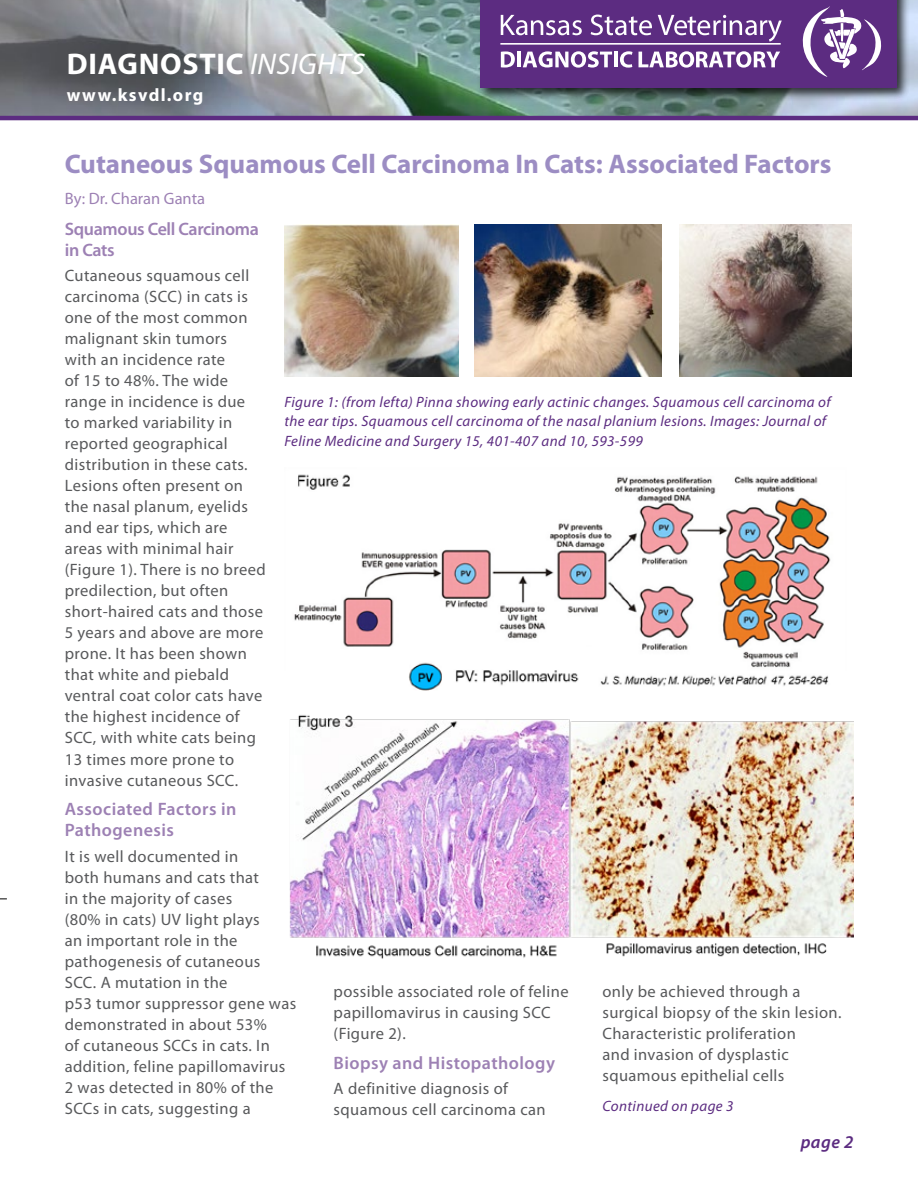
<style>
.page{position:relative;width:918px;height:1188px;background:#fff}
.page>*{position:absolute;margin:0;border:0;box-sizing:border-box;transform-origin:0 0}
.t1{font:700 30px "Myriad Pro";letter-spacing:.025em;color:#fff}
.t2{font:700 27px "Myriad Pro";color:#9c8dc3}
.t3{font:600 18px/21px "Myriad Pro";letter-spacing:.025em;color:#9d81b4}
.t4{font:600 18px/21px "Myriad Pro";letter-spacing:-.02em;color:#9d81b4}
.t5{font:700 18px "Myriad Pro";letter-spacing:.075em;color:#fff}
.t6{font:italic 600 18px "Myriad Pro";color:#5c2c81}
.t7{font:16.5px/21px "Myriad Pro";letter-spacing:.025em;color:#58595b}
.t8{font:16.5px "Myriad Pro";color:#9d81b4}
.t9{font:italic 15px/19.5px "Myriad Pro";letter-spacing:.025em;color:#5c2c81}
.s1{font-weight:400;font-style:italic}
</style>
<div class="page">
<svg style="left:0;top:0;width:918px;height:120px;background:#7f898d"></svg>
<div style="left:478px;top:0;width:433px;height:101px;background:#000;opacity:.75"></div>
<div style="left:481px;top:0;width:416px;height:87px;background:#5c2c81"></div>
<svg style="left:501px;top:51px;width:14px;height:17px"></svg>
<hr style="left:517px;top:52px;width:4px;height:15px;background:#fff">
<svg style="left:523px;top:51px;width:89px;height:17px"></svg>
<hr style="left:614px;top:52px;width:4px;height:15px;background:#fff">
<svg style="left:620px;top:51px;width:13px;height:17px"></svg>
<svg style="left:639px;top:51px;width:141px;height:17px"></svg>
<svg style="left:501px;top:15px;width:81px;height:20px"></svg>
<svg style="left:591px;top:15px;width:61px;height:20px"></svg>
<svg style="left:658px;top:15px;width:124px;height:27px"></svg>
<hr style="left:500px;top:43px;width:281px;height:2px;background:#fff">
<img style="left:802px;top:6px;width:80px;height:71px">
<img style="left:284px;top:224px;width:175px;height:152px">
<img style="left:294px;top:474px;width:537px;height:217px">
<img style="left:475px;top:224px;width:187px;height:152px">
<img style="left:679px;top:224px;width:172px;height:152px">
<img style="left:289px;top:715px;width:564px;height:244px">
<h1 class="t1" style="left:67px;top:47px;width:300px">DIAGNOSTIC <span class="s1">INSIGHTS</span></h1>
<p class="t5" style="left:67px;top:85px;width:138px">www.ksvdl.org</p>
<h2 class="t2" style="left:65px;top:149px;width:768px">Cutaneous Squamous Cell Carcinoma In Cats: Associated Factors</h2>
<p class="t8" style="left:65px;top:190px;width:142px">By: Dr. Charan Ganta</p>
<p class="t4" style="left:65px;top:219px;width:196px">Squamous Cell Carcinoma in Cats</p>
<p class="t7" style="left:65px;top:266px;width:202px">Cutaneous squamous cell carcinoma (SCC) in cats is one of the most common malignant skin tumors<br>with an incidence rate<br>of 15 to 48%. The wide range in incidence is due<br>to marked variability in reported geographical distribution in these cats.<br>Lesions often present on the nasal planum, eyelids and ear tips, which are areas with minimal hair (Figure 1). There is no breed predilection, but often short-haired cats and those<br>5 years and above are more prone. It has been shown that white and piebald ventral coat color cats have the highest incidence of<br>SCC, with white cats being<br>13 times more prone to invasive cutaneous SCC.</p>
<p class="t3" style="left:65px;top:799px;width:173px">Associated Factors in<br>Pathogenesis</p>
<p class="t7" style="left:65px;top:846px;width:233px">It is well documented in<br>both humans and cats that<br>in the majority of cases<br>(80% in cats) UV light plays<br>an important role in the pathogenesis of cutaneous<br>SCC. A mutation in the<br>p53 tumor suppressor gene was demonstrated in about 53%<br>of cutaneous SCCs in cats. In addition, feline papillomavirus<br>2 was detected in 80% of the<br>SCCs in cats, suggesting a</p>
<p class="t9" style="left:284px;top:392px;width:548px">Figure 1: (from lefta) Pinna showing early actinic changes. Squamous cell carcinoma of the ear tips. Squamous cell carcinoma of the nasal planium lesions. Images: Journal of<br>Feline Medicine and Surgery 15, 401-407 and 10, 593-599</p>
<p class="t7" style="left:334px;top:981px;width:237px">possible associated role of feline papillomavirus in causing SCC (Figure 2).</p>
<p class="t3" style="left:334px;top:1052px;width:223px">Biopsy and Histopathology</p>
<p class="t7" style="left:334px;top:1078px;width:214px">A definitive diagnosis of squamous cell carcinoma can</p>
<p class="t7" style="left:602px;top:981px;width:241px">only be achieved through a surgical biopsy of the skin lesion.<br>Characteristic proliferation<br>and invasion of dysplastic squamous epithelial cells</p>
<p class="t9" style="left:602px;top:1096px;width:133px">Continued on page 3</p>
<p class="t6" style="left:801px;top:1132px;width:54px">page 2</p>
</div>
